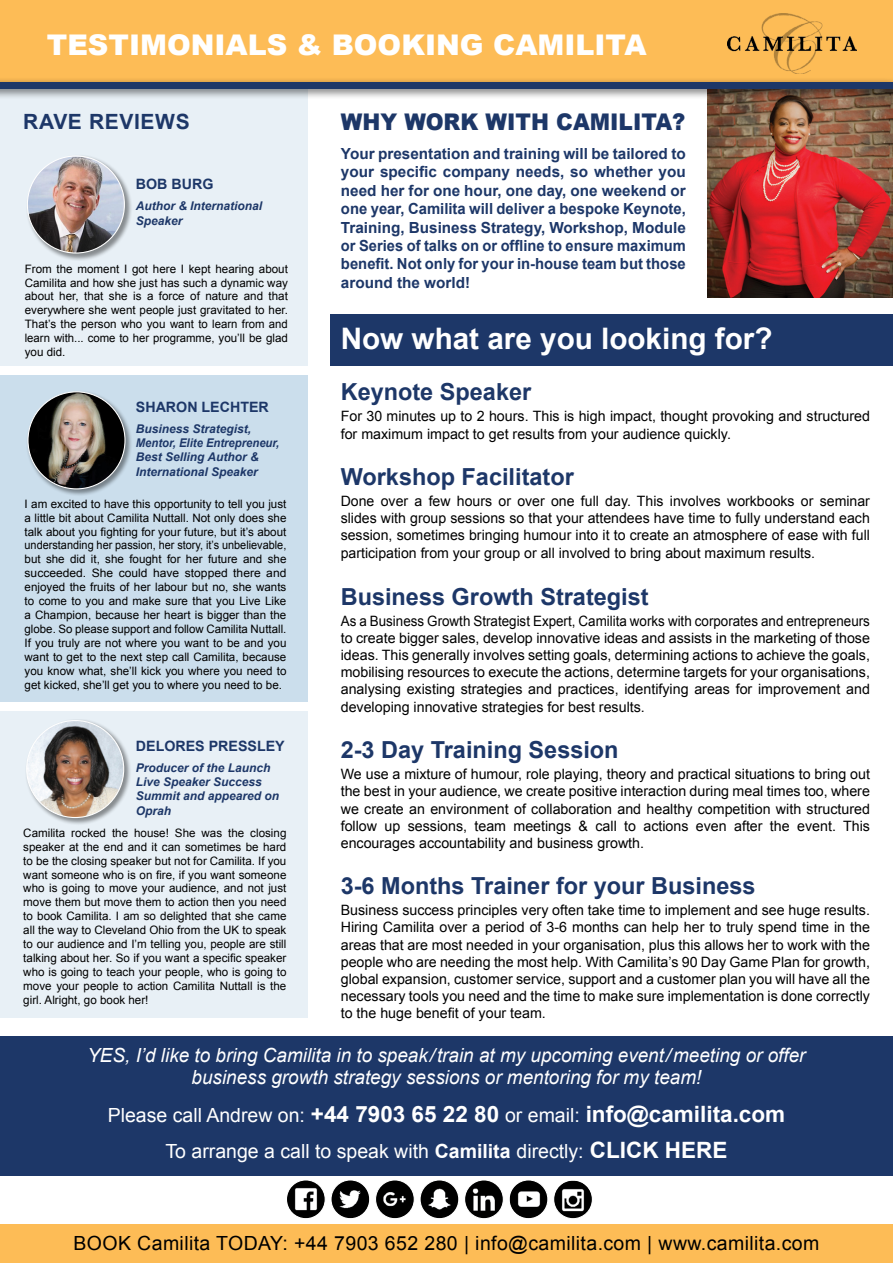
<style>
.page{position:relative;width:893px;height:1263px;background:#fff}
.page>*{position:absolute;margin:0;border:0;box-sizing:border-box;transform-origin:0 0}
.t1{font:700 29.7px "Arial";color:#fff}
.t2{font:900 28.5px "Arial";color:#fff}
.t3{font:700 23.4px "Arial";color:#1d3768}
.t4{font:900 22.95px "Arial";color:#1d3768;scale:.94 1}
.t5{font:700 22.5px "Arial";color:#fff}
.t6{font:700 21px "Arial";letter-spacing:.03em;color:#1d3768}
.t7{font:italic 19.5px/22.5px "Arial";color:#fff;text-align:center}
.t8{font:19.5px "Arial";letter-spacing:.02em;color:#000}
.t9{font:19.5px "Arial";color:#fff}
.t10{font:700 15.3px/18.3px "Arial";color:#1d3768;text-align:justify}
.t11{font:14.25px/17.1px "Arial";color:#000;text-align:justify}
.t12{font:14.25px/17.2px "Arial";color:#000;text-align:justify;scale:.94 1}
.t13{font:700 14.25px "Arial";color:#1d3768}
.t14{font:italic 700 12px/14.4px "Arial";color:#1d3768}
.t15{font:11.55px/14px "Arial";color:#000;text-align:justify}
.s1{font-weight:400;font-size:19.5px}
.s2{font-weight:700}
.s3{font-weight:700;font-size:22.5px}
</style>
<div class="page">
<div style="left:330px;top:314px;width:563px;height:51px;background:#1d3768"></div>
<img style="left:707px;top:100px;width:185px;height:198px">
<div style="left:0;top:39px;width:308px;height:326px;background:#e8f0f6"></div>
<div style="left:0;top:375px;width:308px;height:326px;background:#cbdeec"></div>
<div style="left:0;top:711px;width:308px;height:307px;background:#e8f0f6"></div>
<div style="left:25px;top:154px;width:108px;height:107px;background:#000;opacity:.42"></div>
<img style="left:27px;top:156px;width:97px;height:97px;border-radius:48px">
<div style="left:24px;top:719px;width:108px;height:107px;background:#000;opacity:.42"></div>
<img style="left:27px;top:720px;width:97px;height:97px;border-radius:48px">
<div style="left:26px;top:390px;width:107px;height:107px;background:#000;opacity:.42"></div>
<img style="left:28px;top:392px;width:97px;height:97px;border-radius:48px">
<div style="left:0;top:1036px;width:893px;height:139px;background:#1d3768"></div>
<div style="left:0;top:0;width:893px;height:83px;background:#fdbc56"></div>
<img style="left:727px;top:13px;width:129px;height:60px">
<div style="left:0;top:77px;width:893px;height:23px;background:#000;opacity:.6"></div>
<div style="left:0;top:83px;width:893px;height:6px;background:#1d3768"></div>
<img style="left:286px;top:1180px;width:39px;height:39px;border-radius:19px">
<div style="left:286px;top:1179px;width:40px;height:40px;border:1px solid #fff;border-radius:50%"></div>
<img style="left:331px;top:1180px;width:39px;height:39px;border-radius:19px">
<div style="left:330px;top:1179px;width:40px;height:40px;border:1px solid #fff;border-radius:50%"></div>
<img style="left:376px;top:1180px;width:38px;height:39px;border-radius:19px">
<div style="left:375px;top:1179px;width:40px;height:40px;border:1px solid #fff;border-radius:50%"></div>
<img style="left:420px;top:1180px;width:39px;height:39px;border-radius:19px">
<div style="left:419px;top:1179px;width:40px;height:40px;border:1px solid #fff;border-radius:50%"></div>
<img style="left:465px;top:1180px;width:38px;height:39px;border-radius:19px">
<div style="left:464px;top:1179px;width:40px;height:40px;border:1px solid #fff;border-radius:50%"></div>
<img style="left:509px;top:1180px;width:39px;height:39px;border-radius:19px">
<div style="left:509px;top:1179px;width:39px;height:40px;border:1px solid #fff;border-radius:50%"></div>
<img style="left:554px;top:1180px;width:38px;height:39px;border-radius:19px">
<div style="left:553px;top:1179px;width:40px;height:40px;border:1px solid #fff;border-radius:50%"></div>
<div style="left:0;top:1225px;width:893px;height:38px;background:#fdbc56"></div>
<h2 class="t2" style="left:47px;top:24px;width:601px">TESTIMONIALS &amp; BOOKING CAMILITA</h2>
<h3 class="t4" style="left:341px;top:105px;width:368px">WHY WORK WITH CAMILITA?</h3>
<p class="t10" style="left:341px;top:145px;width:346px">Your presentation and training will be tailored to your specific company needs, so whether you need her for one hour, one day, one weekend or one year, Camilita will deliver a bespoke Keynote, Training, Business Strategy, Workshop, Module or Series of talks on or offline to ensure maximum benefit. Not only for your in-house team but those around the world!</p>
<h3 class="t6" style="left:23px;top:108px;width:168px">RAVE REVIEWS</h3>
<p class="t13" style="left:136px;top:175px;width:79px">BOB BURG</p>
<p class="t14" style="left:136px;top:199px;width:128px">Author &amp; International<br>Speaker</p>
<p class="t15" style="left:25px;top:262px;width:265px">From the moment I got here I kept hearing about Camilita and how she just has such a dynamic way about her, that she is a force of nature and that everywhere she went people just gravitated to her.<br>That’s the person who you want to learn from and learn with... come to her programme, you’ll be glad you did.</p>
<h1 class="t1" style="left:341px;top:319px;width:433px">Now what are you looking for?</h1>
<h3 class="t3" style="left:341px;top:376px;width:192px">Keynote Speaker</h3>
<p class="t11" style="left:341px;top:407px;width:531px;line-height:17.7px">For 30 minutes up to 2 hours. This is high impact, thought provoking and structured for maximum impact to get results from your audience quickly.</p>
<h3 class="t3" style="left:341px;top:461px;width:235px">Workshop Facilitator</h3>
<p class="t11" style="left:341px;top:493px;width:531px">Done over a few hours or over one full day. This involves workbooks or seminar slides with group sessions so that your attendees have time to fully understand each session, sometimes bringing humour into it to create an atmosphere of ease with full participation from your group or all involved to bring about maximum results.</p>
<h3 class="t3" style="left:341px;top:581px;width:309px">Business Growth Strategist</h3>
<p class="t12" style="left:341px;top:612px;width:564px">As a Business Growth Strategist Expert, Camilita works with corporates and entrepreneurs to create bigger sales, develop innovative ideas and assists in the marketing of those ideas. This generally involves setting goals, determining actions to achieve the goals, mobilising resources to execute the actions, determine targets for your organisations, analysing existing strategies and practices, identifying areas for improvement and developing innovative strategies for best results.</p>
<h3 class="t3" style="left:341px;top:734px;width:279px">2-3 Day Training Session</h3>
<p class="t11" style="left:341px;top:766px;width:531px">We use a mixture of humour, role playing, theory and practical situations to bring out the best in your audience, we create positive interaction during meal times too, where we create an environment of collaboration and healthy competition with structured follow up sessions, team meetings &amp; call to actions even after the event. This encourages accountability and business growth.</p>
<h3 class="t3" style="left:341px;top:870px;width:416px">3-6 Months Trainer for your Business</h3>
<p class="t11" style="left:341px;top:902px;width:531px">Business success principles very often take time to implement and see huge results.<br>Hiring Camilita over a period of 3-6 months can help her to truly spend time in the areas that are most needed in your organisation, plus this allows her to work with the people who are needing the most help. With Camilita’s 90 Day Game Plan for growth, global expansion, customer service, support and a customer plan you will have all the necessary tools you need and the time to make sure implementation is done correctly to the huge benefit of your team.</p>
<h3 class="t7" style="left:87px;top:1044px;width:720px">YES, I’d like to bring Camilita in to speak/train at my upcoming event/meeting or offer business growth strategy sessions or mentoring for my team!</h3>
<h3 class="t5" style="left:108px;top:1099px;width:679px"><span class="s1">Please call Andrew on:</span> +44 7903 65 22 80 <span class="s1">or email:</span> info@camilita.com</h3>
<h3 class="t9" style="left:166px;top:1138px;width:563px">To arrange a call to speak with <span class="s2">Camilita</span> directly: <span class="s3">CLICK HERE</span></h3>
<p class="t13" style="left:136px;top:397px;width:134px">SHARON LECHTER</p>
<p class="t14" style="left:136px;top:422px;width:145px">Business Strategist,<br>Mentor, Elite Entrepreneur,<br>Best Selling Author &amp;<br>International Speaker</p>
<p class="t15" style="left:25px;top:497px;width:263px">I am excited to have this opportunity to tell you just a little bit about Camilita Nuttall. Not only does she talk about you fighting for your future, but it’s about understanding her passion, her story, it’s unbelievable, but she did it, she fought for her future and she succeeded. She could have stopped there and enjoyed the fruits of her labour but no, she wants to come to you and make sure that you Live Like a Champion, because her heart is bigger than the globe. So please support and follow Camilita Nuttall.<br>If you truly are not where you want to be and you want to get to the next step call Camilita, because you know what, she’ll kick you where you need to get kicked, she’ll get you to where you need to be.</p>
<p class="t13" style="left:136px;top:736px;width:150px">DELORES PRESSLEY</p>
<p class="t14" style="left:136px;top:760px;width:145px">Producer of the Launch<br>Live Speaker Success<br>Summit and appeared on<br>Oprah</p>
<p class="t15" style="left:23px;top:826px;width:265px">Camilita rocked the house! She was the closing speaker at the end and it can sometimes be hard to be the closing speaker but not for Camilita. If you want someone who is on fire, if you want someone who is going to move your audience, and not just move them but move them to action then you need to book Camilita. I am so delighted that she came all the way to Cleveland Ohio from the UK to speak to our audience and I’m telling you, people are still talking about her. So if you want a specific speaker who is going to teach your people, who is going to move your people to action Camilita Nuttall is the girl. Alright, go book her!</p>
<h3 class="t8" style="left:74px;top:1230px;width:747px">BOOK Camilita TODAY: +44 7903 652 280 | info@camilita.com | www.camilita.com</h3>
</div>
